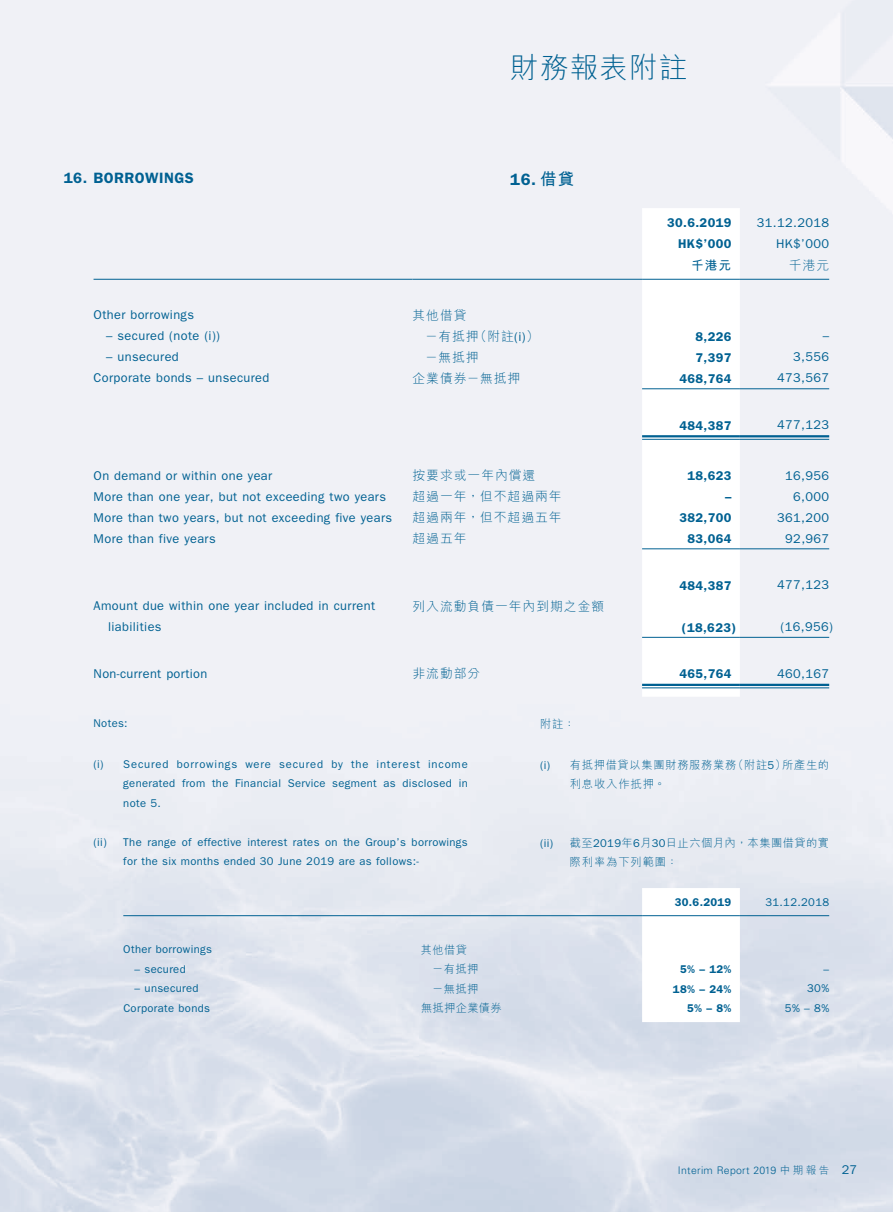
<style>
.page{position:relative;width:893px;height:1212px;background:#fff}
.page>*{position:absolute;margin:0;border:0;box-sizing:border-box;transform-origin:0 0}
.t1{font:300 28.5px "M Hei HK";letter-spacing:.045em;color:#006192}
.t2{font:600 16.5px "ITC Franklin Gothic Std";color:#006192}
.t3{font:600 15px "ITC Franklin Gothic Std";letter-spacing:.03em;color:#006192}
.t4{font:12.75px/21px "ITC Franklin Gothic Std";letter-spacing:.03em;color:#006192}
.t5{font:300 12.75px "M Hei HK";letter-spacing:.08em;color:#006192}
.t6{font:600 12.75px "ITC Franklin Gothic Std";letter-spacing:.03em;color:#006192}
.t7{font:700 12.75px "M Hei HK";color:#006192}
.t8{font:11.25px/19.5px "ITC Franklin Gothic Std";letter-spacing:.03em;color:#006192;text-align:justify}
.t9{font:300 11.25px/19.5px "M Hei HK";letter-spacing:.06em;color:#006192}
.t10{font:300 11.25px/19.5px "M Hei HK";letter-spacing:.04em;color:#006192}
.t11{font:600 11.25px "ITC Franklin Gothic Std";letter-spacing:.03em;color:#006192}
.t12{font:300 11.25px "M Hei HK";letter-spacing:.03em;color:#006192}
.t13{font:300 10.5px "Univers LT Std";letter-spacing:.03em;color:#006192}
.s1{font-family:"M Hei HK";font-weight:700}
.s2{font-family:"ITC Franklin Gothic Std";font-weight:400}
.s3{font-family:"M Hei HK"}
.s4{font-family:"ITC Franklin Gothic Std";font-weight:400;font-size:12.75px}
</style>
<div class="page">
<svg style="left:642px;top:278px;width:98px;height:419px"></svg>
<hr style="left:94px;top:279px;width:318px;height:1px;background:#006192">
<hr style="left:412px;top:279px;width:230px;height:1px;background:#006192">
<hr style="left:642px;top:279px;width:98px;height:1px;background:#006192">
<hr style="left:740px;top:279px;width:89px;height:1px;background:#006192">
<hr style="left:642px;top:388px;width:98px;height:1px;background:#006192">
<hr style="left:740px;top:388px;width:89px;height:1px;background:#006192">
<hr style="left:642px;top:435px;width:98px;height:2px;background:#006192">
<hr style="left:642px;top:439px;width:98px;height:1px;background:#006192">
<hr style="left:740px;top:435px;width:89px;height:2px;background:#006192">
<hr style="left:740px;top:439px;width:89px;height:1px;background:#006192">
<hr style="left:642px;top:548px;width:98px;height:1px;background:#006192">
<hr style="left:740px;top:548px;width:89px;height:1px;background:#006192">
<hr style="left:642px;top:637px;width:98px;height:1px;background:#006192">
<hr style="left:740px;top:637px;width:89px;height:1px;background:#006192">
<hr style="left:642px;top:684px;width:98px;height:2px;background:#006192">
<hr style="left:642px;top:687px;width:98px;height:1px;background:#006192">
<hr style="left:740px;top:684px;width:89px;height:2px;background:#006192">
<hr style="left:740px;top:687px;width:89px;height:1px;background:#006192">
<svg style="left:642px;top:888px;width:98px;height:134px"></svg>
<hr style="left:123px;top:915px;width:298px;height:1px;background:#006192">
<hr style="left:421px;top:915px;width:221px;height:1px;background:#006192">
<hr style="left:642px;top:915px;width:98px;height:1px;background:#006192">
<hr style="left:740px;top:915px;width:89px;height:1px;background:#006192">
<p class="t3" style="left:64px;top:169px;width:132px">16. BORROWINGS</p>
<h1 class="t1" style="left:510px;top:47px;width:179px">財務報表附註</h1>
<p class="t2" style="left:510px;top:169px;width:66px">16. <span class="s1">借貸</span></p>
<p class="t6" style="left:667px;top:216px;width:66px">30.6.2019</p>
<p class="t4" style="left:757px;top:212px;width:74px">31.12.2018</p>
<p class="t6" style="left:678px;top:237px;width:55px">HK$’000</p>
<p class="t4" style="left:776px;top:233px;width:55px">HK$’000</p>
<p class="t7" style="left:691px;top:256px;width:42px">千港元</p>
<p class="t5" style="left:789px;top:256px;width:42px">千港元</p>
<p class="t4" style="left:94px;top:305px;width:102px">Other borrowings</p>
<p class="t5" style="left:412px;top:306px;width:56px">其他借貸</p>
<p class="t4" style="left:106px;top:326px;width:115px">– secured (note (i))</p>
<p class="t5" style="left:425px;top:327px;width:115px">－有抵押（附註<span class="s2">(i)</span>）</p>
<p class="t6" style="left:695px;top:329px;width:37px">8,226</p>
<p class="t4" style="left:823px;top:326px;width:8px">–</p>
<p class="t4" style="left:106px;top:347px;width:74px">– unsecured</p>
<p class="t5" style="left:425px;top:348px;width:55px">－無抵押</p>
<p class="t6" style="left:695px;top:350px;width:37px">7,397</p>
<p class="t4" style="left:793px;top:347px;width:37px">3,556</p>
<p class="t4" style="left:94px;top:368px;width:177px">Corporate bonds – unsecured</p>
<p class="t5" style="left:412px;top:369px;width:109px">企業債券－無抵押</p>
<p class="t6" style="left:679px;top:371px;width:54px">468,764</p>
<p class="t4" style="left:777px;top:368px;width:54px">473,567</p>
<p class="t6" style="left:679px;top:418px;width:54px">484,387</p>
<p class="t4" style="left:777px;top:414px;width:54px">477,123</p>
<p class="t4" style="left:94px;top:465px;width:180px">On demand or within one year</p>
<p class="t5" style="left:412px;top:466px;width:124px">按要求或一年內償還</p>
<p class="t6" style="left:687px;top:468px;width:45px">18,623</p>
<p class="t4" style="left:785px;top:465px;width:45px">16,956</p>
<p class="t4" style="left:94px;top:486px;width:294px">More than one year, but not exceeding two years</p>
<p class="t5" style="left:412px;top:487px;width:151px">超過一年，但不超過兩年</p>
<p class="t6" style="left:725px;top:489px;width:8px">–</p>
<p class="t4" style="left:793px;top:486px;width:37px">6,000</p>
<p class="t4" style="left:94px;top:507px;width:300px">More than two years, but not exceeding five years</p>
<p class="t5" style="left:412px;top:508px;width:151px">超過兩年，但不超過五年</p>
<p class="t6" style="left:679px;top:510px;width:54px">382,700</p>
<p class="t4" style="left:777px;top:507px;width:54px">361,200</p>
<p class="t4" style="left:94px;top:528px;width:124px">More than five years</p>
<p class="t5" style="left:412px;top:529px;width:56px">超過五年</p>
<p class="t6" style="left:687px;top:531px;width:45px">83,064</p>
<p class="t4" style="left:785px;top:528px;width:45px">92,967</p>
<p class="t6" style="left:679px;top:578px;width:54px">484,387</p>
<p class="t4" style="left:777px;top:574px;width:54px">477,123</p>
<p class="t4" style="left:108px;top:595px;width:269px;text-indent:-14px">Amount due within one year included in current liabilities</p>
<p class="t5" style="left:412px;top:597px;width:193px">列入流動負債一年內到期之金額</p>
<p class="t6" style="left:682px;top:620px;width:56px">(18,623)</p>
<p class="t4" style="left:781px;top:616px;width:54px">(16,956)</p>
<p class="t4" style="left:94px;top:663px;width:115px">Non-current portion</p>
<p class="t5" style="left:412px;top:664px;width:69px">非流動部分</p>
<p class="t6" style="left:679px;top:666px;width:54px">465,764</p>
<p class="t4" style="left:777px;top:663px;width:54px">460,167</p>
<p class="t8" style="left:94px;top:714px;width:36px">Notes:</p>
<p class="t8" style="left:123px;top:754px;width:346px;text-indent:-30px">(i) Secured borrowings were secured by the interest income generated from the Financial Service segment as disclosed in note 5.</p>
<p class="t8" style="left:123px;top:832px;width:346px;text-indent:-30px">(ii) The range of effective interest rates on the Group’s borrowings for the six months ended 30 June 2019 are as follows:-</p>
<p class="t11" style="left:675px;top:895px;width:58px">30.6.2019</p>
<p class="t8" style="left:765px;top:892px;width:65px">31.12.2018</p>
<p class="t8" style="left:123px;top:940px;width:90px">Other borrowings</p>
<p class="t9" style="left:421px;top:939px;width:48px">其他借貸</p>
<p class="t8" style="left:135px;top:959px;width:53px">– secured</p>
<p class="t9" style="left:432px;top:959px;width:48px">－有抵押</p>
<p class="t11" style="left:680px;top:962px;width:53px">5% – 12%</p>
<p class="t8" style="left:824px;top:959px;width:7px">–</p>
<p class="t8" style="left:135px;top:979px;width:66px">– unsecured</p>
<p class="t9" style="left:432px;top:978px;width:48px">－無抵押</p>
<p class="t11" style="left:673px;top:982px;width:60px">18% – 24%</p>
<p class="t8" style="left:807px;top:979px;width:24px">30%</p>
<p class="t8" style="left:123px;top:998px;width:88px">Corporate bonds</p>
<p class="t12" style="left:421px;top:1000px;width:82px">無抵押企業債券</p>
<p class="t11" style="left:687px;top:1001px;width:46px">5% – 8%</p>
<p class="t8" style="left:785px;top:998px;width:46px">5% – 8%</p>
<p class="t9" style="left:540px;top:714px;width:36px">附註：</p>
<p class="t9" style="left:570px;top:754px;width:261px;text-indent:-30px"><span class="s2">(i)</span> 有抵押借貸以集團財務服務業務（附註<span class="s2">5</span>）所產生的利息收入作扺押。</p>
<p class="t8" style="left:540px;top:833px;width:15px">(ii)</p>
<p class="t10" style="left:570px;top:832px;width:261px">截至<span class="s2">2019</span>年<span class="s2">6</span>月<span class="s2">30</span>日止六個月內，本集團借貸的實際利率為下列範圍：</p>
<p class="t13" style="left:678px;top:1164px;width:181px">Interim Report 2019 <span class="s3">中期報告</span> <span class="s4">27</span></p>
</div>
